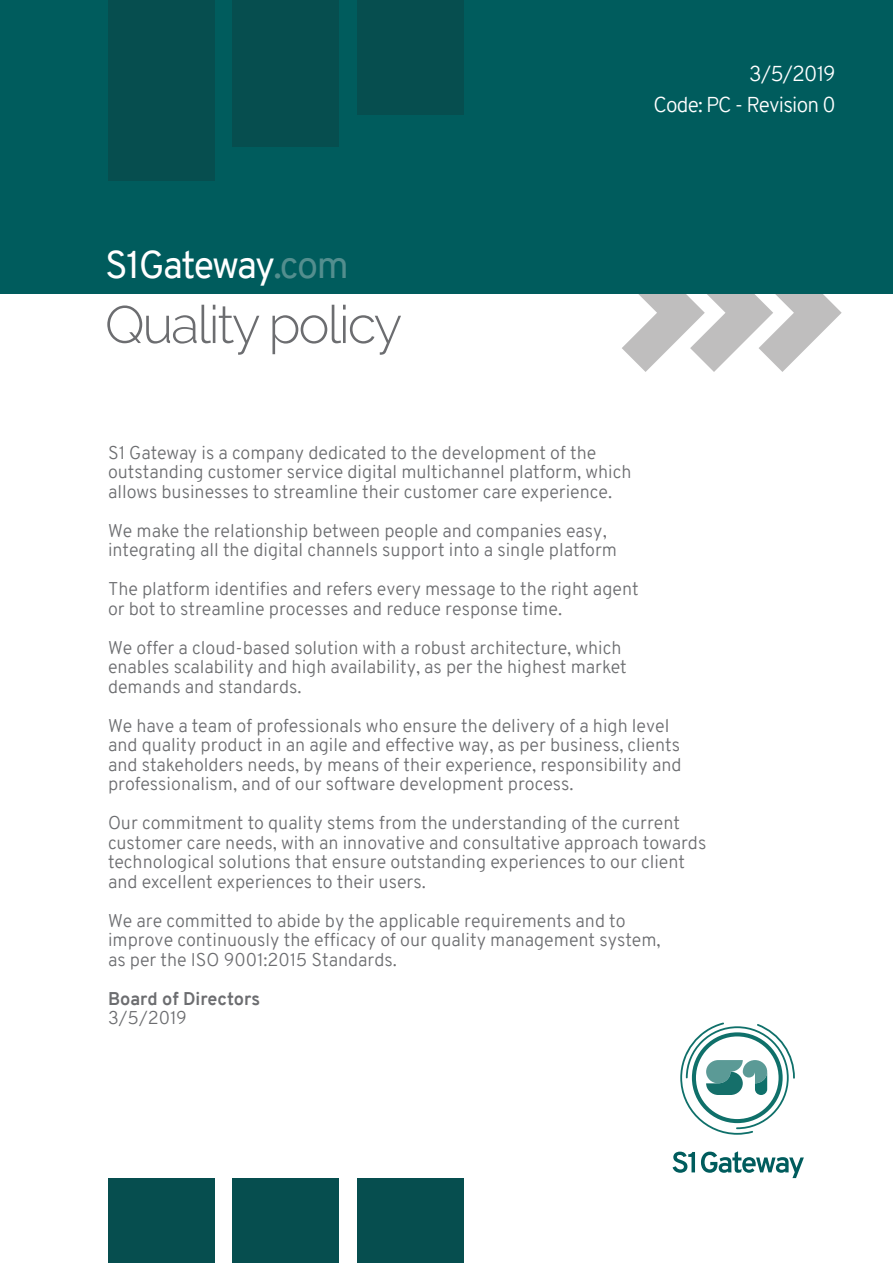
<style>
.page{position:relative;width:893px;height:1263px;background:#fff}
.page>*{position:absolute;margin:0;border:0;box-sizing:border-box;transform-origin:0 0}
.t1{font:300 52.5px "Raleway";letter-spacing:-.04em;color:#6c6d70}
.t2{font:37.8px "Overpass";letter-spacing:-.04em;color:#fff}
.t3{font:300 21px/30.5px "Overpass";letter-spacing:-.04em;color:#fff;text-align:right}
.t4{font:300 18px/19.5px "Overpass";color:#6c6d70}
.t5{font:700 18px "Overpass";color:#6c6d70}
.s1{color:#538e8e}
</style>
<div class="page">
<svg style="left:622px;top:294px;width:220px;height:78px"></svg>
<svg style="left:673px;top:1151px;width:22px;height:22px"></svg>
<svg style="left:701px;top:1151px;width:103px;height:27px"></svg>
<svg style="left:680px;top:1022px;width:115px;height:113px"></svg>
<div style="left:0;top:0;width:893px;height:294px;background:#005c5d"></div>
<div style="left:108px;top:0;width:106px;height:180px;background:#064e4f"></div>
<div style="left:232px;top:0;width:107px;height:146px;background:#064e4f"></div>
<div style="left:357px;top:0;width:107px;height:115px;background:#064e4f"></div>
<div style="left:108px;top:1179px;width:106px;height:84px;background:#064e4f"></div>
<div style="left:232px;top:1179px;width:107px;height:84px;background:#064e4f"></div>
<div style="left:357px;top:1179px;width:107px;height:84px;background:#064e4f"></div>
<h2 class="t2" style="left:105px;top:238px;width:245px">S1Gateway<span class="s1">.com</span></h2>
<h1 class="t1" style="left:105px;top:294px;width:299px">Quality policy</h1>
<p class="t3" style="left:654px;top:59px;width:183px">3/5/2019<br>Code: PC - Revision 0</p>
<p class="t4" style="left:108px;top:443px;width:525px">S1 Gateway is a company dedicated to the development of the outstanding customer service digital multichannel platform, which allows businesses to streamline their customer care experience.</p>
<p class="t4" style="left:108px;top:521px;width:511px">We make the relationship between people and companies easy, integrating all the digital channels support into a single platform</p>
<p class="t4" style="left:108px;top:579px;width:532px">The platform identifies and refers every message to the right agent or bot to streamline processes and reduce response time.</p>
<p class="t4" style="left:108px;top:638px;width:520px">We offer a cloud-based solution with a robust architecture, which enables scalability and high availability, as per the highest market demands and standards.</p>
<p class="t4" style="left:108px;top:716px;width:575px">We have a team of professionals who ensure the delivery of a high level and quality product in an agile and effective way, as per business, clients and stakeholders needs, by means of their experience, responsibility and professionalism, and of our software development process.</p>
<p class="t4" style="left:108px;top:813px;width:600px">Our commitment to quality stems from the understanding of the current customer care needs, with an innovative and consultative approach towards technological solutions that ensure outstanding experiences to our client and excellent experiences to their users.</p>
<p class="t4" style="left:108px;top:911px;width:554px">We are committed to abide by the applicable requirements and to improve continuously the efficacy of our quality management system, as per the ISO 9001:2015 Standards.</p>
<p class="t5" style="left:108px;top:986px;width:154px">Board of Directors</p>
<p class="t4" style="left:108px;top:1008px;width:81px">3/5/2019</p>
</div>
